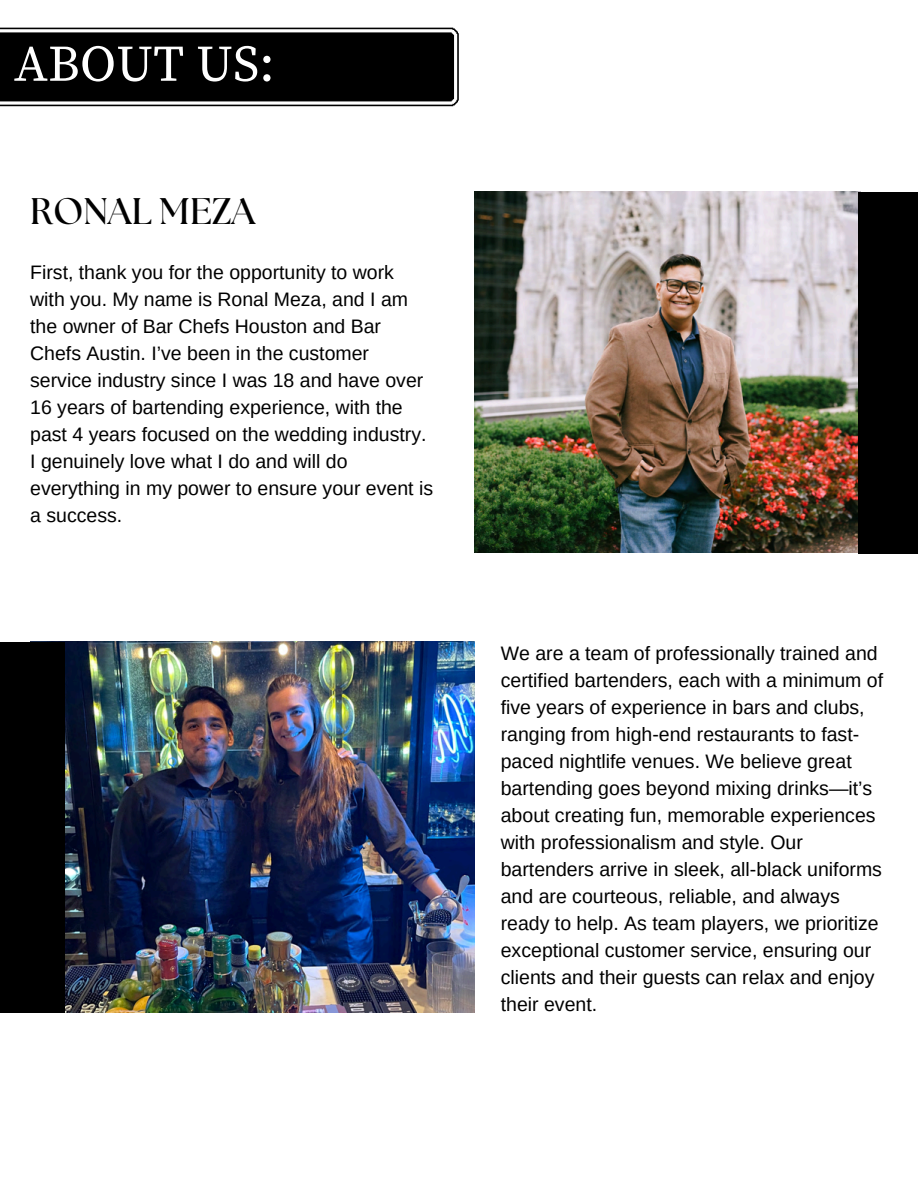
<style>
.page{position:relative;width:918px;height:1188px;background:#fff}
.page>*{position:absolute;margin:0;border:0;box-sizing:border-box;transform-origin:0 0}
.t1{font:51px "Source Serif Pro";color:#fff}
.t2{font:700 37.05px "The Seasons";color:#000}
.t3{font:19.5px/27px "Arimo";color:#000}
</style>
<div class="page">
<img style="left:475px;top:192px;width:383px;height:361px">
<img style="left:64px;top:642px;width:411px;height:370px">
<svg style="left:0;top:28px;width:459px;height:78px"></svg>
<div style="left:858px;top:192px;width:60px;height:361px;background:#000"></div>
<div style="left:0;top:642px;width:64px;height:370px;background:#000"></div>
<p class="t1" style="left:14px;top:34px;width:262px">ABOUT US:</p>
<h2 class="t2" style="left:30px;top:195px;width:227px">RONAL MEZA</h2>
<p class="t3" style="left:30px;top:258px;width:404px">First, thank you for the opportunity to work with you. My name is Ronal Meza, and I am the owner of Bar Chefs Houston and Bar Chefs Austin. I’ve been in the customer service industry since I was 18 and have over 16 years of bartending experience, with the past 4 years focused on the wedding industry.<br>I genuinely love what I do and will do everything in my power to ensure your event is a success.</p>
<p class="t3" style="left:501px;top:640px;width:384px">We are a team of professionally trained and certified bartenders, each with a minimum of five years of experience in bars and clubs, ranging from high-end restaurants to fast&shy;paced nightlife venues. We believe great bartending goes beyond mixing drinks—it’s about creating fun, memorable experiences with professionalism and style. Our bartenders arrive in sleek, all-black uniforms and are courteous, reliable, and always ready to help. As team players, we prioritize exceptional customer service, ensuring our clients and their guests can relax and enjoy their event.</p>
</div>
